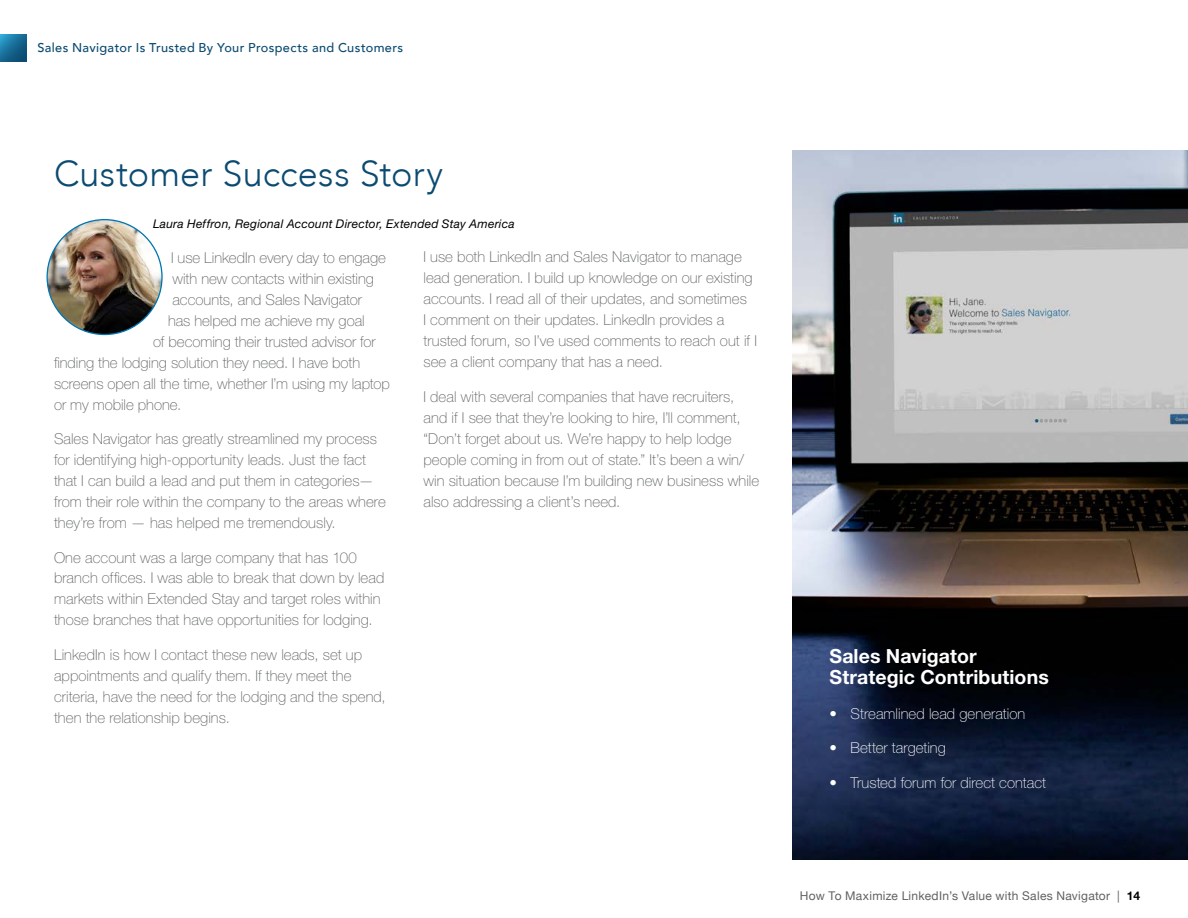
<style>
.page{position:relative;width:1188px;height:918px;background:#fff}
.page>*{position:absolute;margin:0;border:0;box-sizing:border-box;transform-origin:0 0}
.t1{font:300 36px "Avenir";letter-spacing:.005em;color:#0b4a71}
.t2{font:700 19.5px/21px "Helvetica Neue LT Std";letter-spacing:.005em;color:#fff}
.t3{font:100 15px/21px "Helvetica Neue LT Std";letter-spacing:.005em;color:#5f6163}
.t4{font:100 15px "Helvetica Neue LT Std";letter-spacing:.005em;color:#fff}
.t5{font:500 12.75px "Avenir";letter-spacing:.03em;color:#0b4a71}
.t6{font:italic 12px "Helvetica Neue LT Std";letter-spacing:.02em;color:#000}
.t7{font:12px "Helvetica Neue";letter-spacing:.025em;color:#5f6163}
.s1{font-weight:700;color:#000}
</style>
<div class="page">
<svg style="left:0;top:34px;width:27px;height:28px"></svg>
<img style="left:47px;top:220px;width:115px;height:114px;border-radius:57px">
<img style="left:792px;top:150px;width:396px;height:710px">
<p class="t5" style="left:38px;top:36px;width:367px">Sales Navigator Is Trusted By Your Prospects and Customers</p>
<h1 class="t1" style="left:54px;top:152px;width:391px">Customer Success Story</h1>
<p class="t6" style="left:153px;top:217px;width:363px">Laura Heffron, Regional Account Director, Extended Stay America</p>
<p class="t3" style="left:171px;top:247px;width:216px">I use LinkedIn every day to engage</p>
<p class="t3" style="left:172px;top:268px;width:203px">with new contacts within existing</p>
<p class="t3" style="left:172px;top:289px;width:191px">accounts, and Sales Navigator</p>
<p class="t3" style="left:168px;top:310px;width:198px">has helped me achieve my goal</p>
<p class="t3" style="left:153px;top:331px;width:224px">of becoming their trusted advisor for</p>
<p class="t3" style="left:54px;top:352px;width:308px">finding the lodging solution they need. I have both</p>
<p class="t3" style="left:54px;top:373px;width:337px">screens open all the time, whether I’m using my laptop</p>
<p class="t3" style="left:54px;top:394px;width:129px">or my mobile phone.</p>
<p class="t3" style="left:54px;top:428px;width:333px">Sales Navigator has greatly streamlined my process for identifying high-opportunity leads. Just the fact that I can build a lead and put them in categories— from their role within the company to the areas where they’re from — has helped me tremendously.</p>
<p class="t3" style="left:54px;top:547px;width:332px">One account was a large company that has 100 branch offices. I was able to break that down by lead markets within Extended Stay and target roles within those branches that have opportunities for lodging.</p>
<p class="t3" style="left:54px;top:644px;width:333px">LinkedIn is how I contact these new leads, set up appointments and qualify them. If they meet the criteria, have the need for the lodging and the spend, then the relationship begins.</p>
<p class="t3" style="left:423px;top:247px;width:335px">I use both LinkedIn and Sales Navigator to manage lead generation. I build up knowledge on our existing accounts. I read all of their updates, and sometimes<br>I comment on their updates. LinkedIn provides a trusted forum, so I’ve used comments to reach out if I see a client company that has a need.</p>
<p class="t3" style="left:423px;top:386px;width:337px">I deal with several companies that have recruiters, and if I see that they’re looking to hire, I’ll comment, “Don’t forget about us. We’re happy to help lodge people coming in from out of state.” It’s been a win/ win situation because I’m building new business while also addressing a client’s need.</p>
<h2 class="t2" style="left:830px;top:646px;width:221px">Sales Navigator<br>Strategic Contributions</h2>
<p class="t4" style="left:830px;top:705px;width:197px">• Streamlined lead generation</p>
<p class="t4" style="left:830px;top:740px;width:118px">• Better targeting</p>
<p class="t4" style="left:830px;top:774px;width:218px">• Trusted forum for direct contact</p>
<p class="t7" style="left:800px;top:887px;width:342px">How To Maximize LinkedIn’s Value with Sales Navigator | <span class="s1">14</span></p>
</div>
